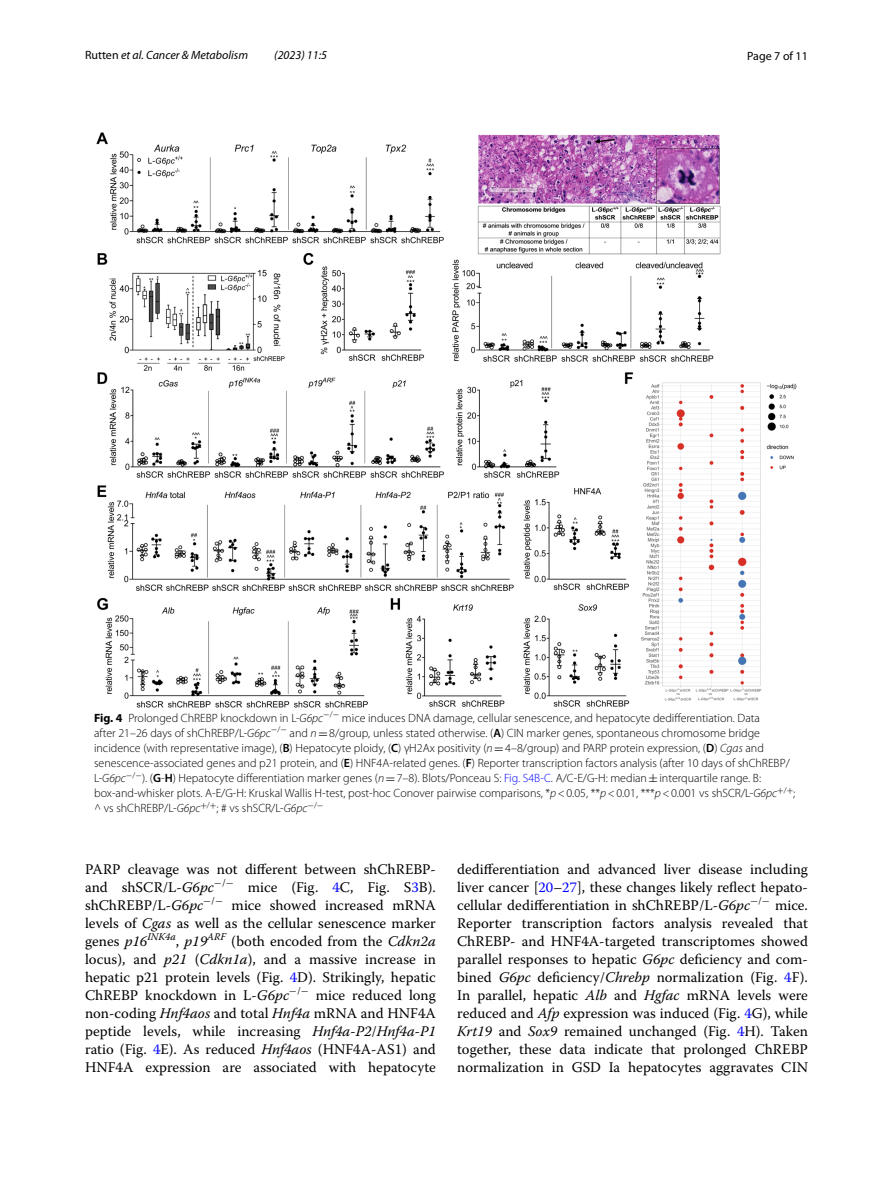
<style>
.page{position:relative;width:893px;height:1187px;background:#fff}
.page>*{position:absolute;margin:0;border:0;box-sizing:border-box;transform-origin:0 0}
.t1{font:14.7px/18px "Warnock Pro";color:#000;text-align:justify}
.t2{font:300 12px/15px "Myriad Pro";color:#000}
.t3{font:italic 12px "Myriad Pro";color:#000}
.t4{font:12px "Myriad Pro";color:#000}
.s1{font-style:normal}
.s2{font-weight:700}
.s3{font-style:italic}
.s4{font-family:"MTSY";font-weight:400}
.s5{font-weight:600}
.s6{color:#00f}
</style>
<div class="page">
<img style="left:96px;top:133px;width:701px;height:574px">
<p class="t3" style="left:85px;top:48px;width:165px"><span class="s1">Rutten</span> et al. Cancer &amp; Metabolism</p>
<p class="t3" style="left:274px;top:48px;width:54px">(2023) 11:5</p>
<p class="t4" style="left:747px;top:48px;width:62px">Page 7 of 11</p>
<p class="t2" style="left:94px;top:711px;width:703px"><span class="s2">Fig. 4</span> Prolonged ChREBP knockdown in L-<span class="s3">G6pc</span><sup>−</sup><sup>/</sup><sup>−</sup> mice induces DNA damage, cellular senescence, and hepatocyte dedifferentiation. Data<br>after 21–26 days of shChREBP/L-<span class="s3">G6pc</span><sup>−</sup><sup>/</sup><sup>−</sup> and <span class="s3">n</span><span class="s4">=</span>8/group, unless stated otherwise. (<span class="s5">A</span>) CIN marker genes, spontaneous chromosome bridge incidence (with representative image), (<span class="s5">B</span>) Hepatocyte ploidy, (<span class="s5">C</span>) γH2Ax positivity (<span class="s3">n</span><span class="s4">=</span>4–8/group) and PARP protein expression, (<span class="s5">D</span>) <span class="s3">Cgas</span> and senescence-associated genes and p21 protein, and (<span class="s5">E</span>) HNF4A-related genes. (<span class="s5">F</span>) Reporter transcription factors analysis (after 10 days of shChREBP/ L-<span class="s3">G6pc</span><sup>−</sup><sup>/</sup><sup>−</sup>). (<span class="s5">G</span>-<span class="s5">H</span>) Hepatocyte differentiation marker genes (<span class="s3">n</span><span class="s4">=</span>7–8). Blots/Ponceau S: <span class="s6">Fig. S4B-C</span>. A/C-E/G-H: median<span class="s4">±</span>interquartile range. B: box-and-whisker plots. A-E/G-H: Kruskal Wallis H-test, post-hoc Conover pairwise comparisons, *<span class="s3">p</span>&lt;0.05, **<span class="s3">p</span>&lt;0.01, ***<span class="s3">p</span>&lt;0.001 vs shSCR/L-<span class="s3">G6pc</span><sup>+</sup><sup>/</sup><sup>+</sup>; ^ vs shChREBP/L-<span class="s3">G6pc</span><sup>+</sup><sup>/</sup><sup>+</sup>; # vs shSCR/L-<span class="s3">G6pc</span><sup>−</sup><sup>/</sup><sup>−</sup></p>
<p class="t1" style="left:85px;top:860px;width:352px">PARP cleavage was not different between shChREBP&shy;and shSCR/L-<span class="s3">G6pc</span><sup>−</sup><sup>/</sup><sup>−</sup> mice (Fig. <span class="s6">4</span>C, Fig. S<span class="s6">3</span>B). shChREBP/L-<span class="s3">G6pc</span><sup>−</sup><sup>/</sup><sup>−</sup> mice showed increased mRNA levels of <span class="s3">Cgas</span> as well as the cellular senescence marker genes <span class="s3">p16</span><sup>INK4a</sup>, <span class="s3">p19</span><sup>ARF</sup> (both encoded from the <span class="s3">Cdkn2a </span>locus), and <span class="s3">p21</span> (<span class="s3">Cdkn1a</span>), and a massive increase in hepatic p21 protein levels (Fig. <span class="s6">4</span>D). Strikingly, hepatic ChREBP knockdown in L-<span class="s3">G6pc</span><sup>−</sup><sup>/</sup><sup>−</sup> mice reduced long non-coding <span class="s3">Hnf4aos</span> and total <span class="s3">Hnf4a</span> mRNA and HNF4A peptide levels, while increasing <span class="s3">Hnf4a-P2</span>/<span class="s3">Hnf4a-P1 </span>ratio (Fig. <span class="s6">4</span>E). As reduced <span class="s3">Hnf4aos</span> (HNF4A-AS1) and HNF4A expression are associated with hepatocyte</p>
<p class="t1" style="left:457px;top:860px;width:352px">dedifferentiation and advanced liver disease including liver cancer [<span class="s6">20</span>–<span class="s6">27</span>], these changes likely reflect hepato&shy;cellular dedifferentiation in shChREBP/L-<span class="s3">G6pc</span><sup>−</sup><sup>/</sup><sup>−</sup> mice.<br>Reporter transcription factors analysis revealed that ChREBP- and HNF4A-targeted transcriptomes showed parallel responses to hepatic <span class="s3">G6pc</span> deficiency and com&shy;bined <span class="s3">G6pc</span> deficiency/<span class="s3">Chrebp</span> normalization (Fig. <span class="s6">4</span>F).<br>In parallel, hepatic <span class="s3">Alb</span> and <span class="s3">Hgfac</span> mRNA levels were reduced and <span class="s3">Afp</span> expression was induced (Fig. <span class="s6">4</span>G), while <span class="s3">Krt19</span> and <span class="s3">Sox9</span> remained unchanged (Fig. <span class="s6">4</span>H). Taken together, these data indicate that prolonged ChREBP normalization in GSD Ia hepatocytes aggravates CIN</p>
</div>
